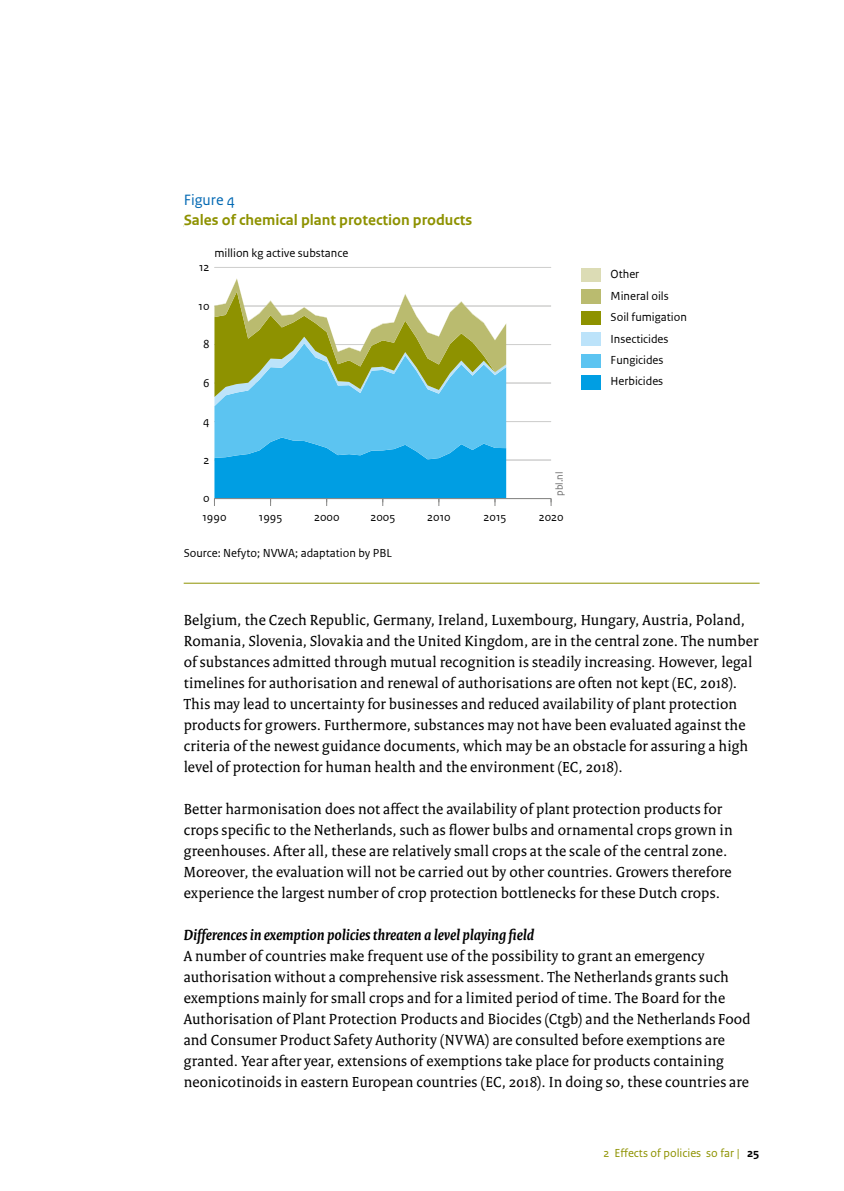
<style>
.page{position:relative;width:844px;height:1191px;background:#fff}
.page>*{position:absolute;margin:0;border:0;box-sizing:border-box;transform-origin:0 0}
.t1{font:15.75px/21px "Rijksoverheid Serif";letter-spacing:.01em;color:#000}
.H4_H{font:italic 700 15.75px "Rijksoverheid Serif";color:#000}
.t2{font:700 15.75px "Rijksoverheid Sans Text TT";color:#8e9200}
.Label_F{font:15.75px "Rijksoverheid Sans Text";color:#0068b3}
.t3{font:12.25px/21.5px "Rijksoverheid Sans Text TT";color:#000}
.t4{font:12.25px "Rijksoverheid Sans Text";color:#8e9200}
.t5{font:10.5px "Rijksoverheid Sans Text TT";color:#6e6e6e}
.s1{font-weight:700;color:#000}
</style>
<div class="page">
<hr style="left:184px;top:583px;width:575px;height:1px;background:#8e9200">
<hr style="left:214px;top:460px;width:337px;height:1px;background:#d0d0cf">
<hr style="left:214px;top:421px;width:337px;height:1px;background:#d0d0cf">
<hr style="left:214px;top:383px;width:337px;height:1px;background:#d0d0cf">
<hr style="left:214px;top:344px;width:337px;height:1px;background:#d0d0cf">
<hr style="left:214px;top:306px;width:337px;height:1px;background:#d0d0cf">
<hr style="left:214px;top:267px;width:337px;height:1px;background:#d0d0cf">
<hr style="left:214px;top:498px;width:337px;height:1px;background:#878786">
<svg style="left:214px;top:278px;width:292px;height:228px"></svg>
<div style="left:580px;top:268px;width:20px;height:14px;background:#dcdcb5"></div>
<div style="left:580px;top:289px;width:20px;height:14px;background:#babb6f"></div>
<div style="left:580px;top:311px;width:20px;height:14px;background:#8e9200"></div>
<div style="left:580px;top:332px;width:20px;height:14px;background:#bce3fa"></div>
<div style="left:580px;top:354px;width:20px;height:14px;background:#5cc4f1"></div>
<div style="left:580px;top:375px;width:20px;height:14px;background:#009ee3"></div>
<p class="Label_F" style="left:184px;top:190px;width:53px">Figure 4</p>
<p class="t2" style="left:184px;top:211px;width:290px">Sales of chemical plant protection products</p>
<p class="t3" style="left:214px;top:242px;width:135px">million kg active substance</p>
<p class="t3" style="left:199px;top:257px;width:12px">12</p>
<p class="t3" style="left:198px;top:295px;width:12px">10</p>
<p class="t3" style="left:203px;top:334px;width:8px">8</p>
<p class="t3" style="left:203px;top:372px;width:8px">6</p>
<p class="t3" style="left:203px;top:411px;width:8px">4</p>
<p class="t3" style="left:203px;top:449px;width:7px">2</p>
<p class="t3" style="left:203px;top:488px;width:8px">0</p>
<p class="t5" style="left:553px;top:496px;width:26px;rotate:-90deg">pbl.nl</p>
<p class="t3" style="left:202px;top:506px;width:25px">1990</p>
<p class="t3" style="left:259px;top:506px;width:25px">1995</p>
<p class="t3" style="left:314px;top:506px;width:27px">2000</p>
<p class="t3" style="left:370px;top:506px;width:26px">2005</p>
<p class="t3" style="left:427px;top:506px;width:25px">2010</p>
<p class="t3" style="left:483px;top:506px;width:24px">2015</p>
<p class="t3" style="left:538px;top:506px;width:26px">2020</p>
<p class="t3" style="left:184px;top:542px;width:210px">Source: Nefyto; NVWA; adaptation by PBL</p>
<p class="t3" style="left:610px;top:264px;width:78px">Other<br>Mineral oils<br>Soil fumigation<br>Insecticides<br>Fungicides<br>Herbicides</p>
<p class="t1" style="left:184px;top:609px;width:576px">Belgium, the Czech Republic, Germany, Ireland, Luxembourg, Hungary, Austria, Poland, Romania, Slovenia, Slovakia and the United Kingdom, are in the central zone. The number of substances admitted through mutual recognition is steadily increasing. However, legal timelines for authorisation and renewal of authorisations are often not kept (EC, 2018).<br>This may lead to uncertainty for businesses and reduced availability of plant protection products for growers. Furthermore, substances may not have been evaluated against the criteria of the newest guidance documents, which may be an obstacle for assuring a high level of protection for human health and the environment (EC, 2018).</p>
<p class="t1" style="left:184px;top:798px;width:550px">Better harmonisation does not affect the availability of plant protection products for crops specific to the Netherlands, such as flower bulbs and ornamental crops grown in greenhouses. After all, these are relatively small crops at the scale of the central zone.<br>Moreover, the evaluation will not be carried out by other countries. Growers therefore experience the largest number of crop protection bottlenecks for these Dutch crops.</p>
<p class="H4_H" style="left:184px;top:925px;width:352px">Differences in exemption policies threaten a level playing field</p>
<p class="t1" style="left:184px;top:945px;width:568px">A number of countries make frequent use of the possibility to grant an emergency authorisation without a comprehensive risk assessment. The Netherlands grants such exemptions mainly for small crops and for a limited period of time. The Board for the Authorisation of Plant Protection Products and Biocides (Ctgb) and the Netherlands Food and Consumer Product Safety Authority (NVWA) are consulted before exemptions are granted. Year after year, extensions of exemptions take place for products containing neonicotinoids in eastern European countries (EC, 2018). In doing so, these countries are</p>
<p class="t4" style="left:603px;top:1146px;width:158px">2 Effects of policies so far | <span class="s1">25</span></p>
</div>
